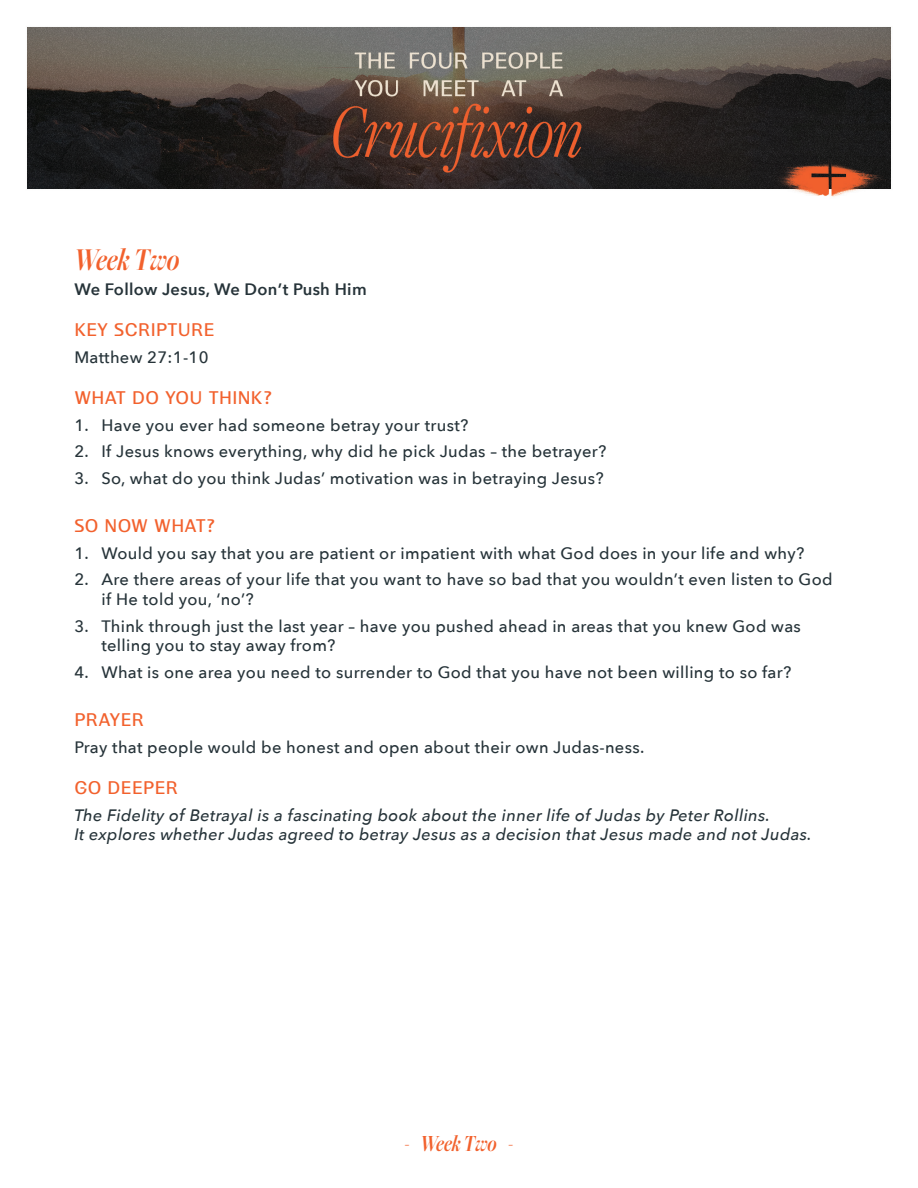
<style>
.page{position:relative;width:918px;height:1188px;background:#fff}
.page>*{position:absolute;margin:0;border:0;box-sizing:border-box;transform-origin:0 0}
.t1{font:italic 600 33px "Freight Big Cmp Pro";color:#f2612d}
.t2{font:italic 600 24px "Freight Big Cmp Pro";color:#f2612d}
.t3{font:18px "BC Liguria L";letter-spacing:.02em;color:#f2612d}
.t4{font:500 16.5px/19.8px "Avenir Next";letter-spacing:.02em;color:#263339}
.t5{font:italic 500 16.5px/19.8px "Avenir Next";letter-spacing:.02em;color:#263339}
.t6{font:600 16.5px "Avenir Next";letter-spacing:.02em;color:#263339}
</style>
<div class="page">
<img style="left:27px;top:27px;width:864px;height:170px">
<p class="t1" style="left:74px;top:238px;width:106px">Week Two</p>
<p class="t6" style="left:74px;top:275px;width:294px">We Follow Jesus, We Don’t Push Him</p>
<p class="t3" style="left:74px;top:319px;width:142px">KEY SCRIPTURE</p>
<p class="t4" style="left:74px;top:347px;width:136px">Matthew 27:1-10</p>
<p class="t3" style="left:74px;top:387px;width:199px">WHAT DO YOU THINK?</p>
<p class="t4" style="left:74px;top:415px;width:396px">1. Have you ever had someone betray your trust?</p>
<p class="t4" style="left:74px;top:441px;width:534px">2. If Jesus knows everything, why did he pick Judas – the betrayer?</p>
<p class="t4" style="left:74px;top:468px;width:531px">3. So, what do you think Judas’ motivation was in betraying Jesus?</p>
<p class="t3" style="left:74px;top:515px;width:142px">SO NOW WHAT?</p>
<p class="t4" style="left:74px;top:543px;width:732px">1. Would you say that you are patient or impatient with what God does in your life and why?</p>
<p class="t4" style="left:101px;top:569px;width:733px;text-indent:-27px">2. Are there areas of your life that you want to have so bad that you wouldn’t even listen to God if He told you, ‘no’?</p>
<p class="t4" style="left:101px;top:615px;width:701px;text-indent:-27px">3. Think through just the last year – have you pushed ahead in areas that you knew God was telling you to stay away from?</p>
<p class="t4" style="left:74px;top:662px;width:719px">4. What is one area you need to surrender to God that you have not been willing to so far?</p>
<p class="t3" style="left:74px;top:709px;width:71px">PRAYER</p>
<p class="t4" style="left:74px;top:736px;width:571px">Pray that people would be honest and open about their own Judas-ness.</p>
<p class="t3" style="left:74px;top:777px;width:105px">GO DEEPER</p>
<p class="t5" style="left:74px;top:804px;width:739px">The Fidelity of Betrayal is a fascinating book about the inner life of Judas by Peter Rollins.<br>It explores whether Judas agreed to betray Jesus as a decision that Jesus made and not Judas.</p>
<p class="t2" style="left:405px;top:1128px;width:110px">- Week Two -</p>
</div>
